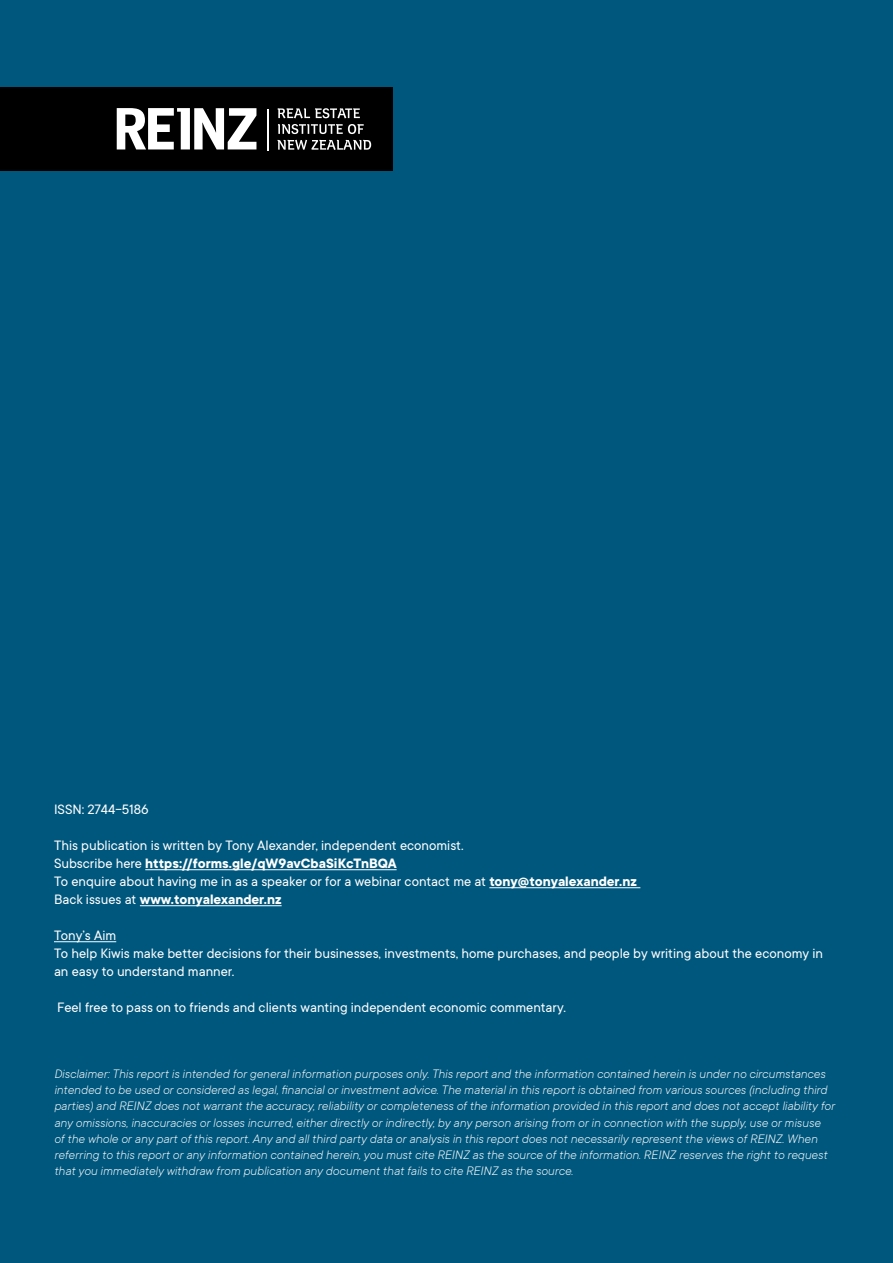
<style>
.page{position:relative;width:893px;height:1263px;background:#00577d}
.page>*{position:absolute;margin:0;border:0;box-sizing:border-box;transform-origin:0 0}
.t1{font:15px/18px "TT Commons";color:#fff}
.t2{font:700 15px "TT Commons";color:#fff}
.t3{font:italic 300 13.5px/16.2px "TT Commons";color:#fff}
.s1{font-weight:400}
.s2{font-weight:700}
</style>
<div class="page">
<hr style="left:145px;top:869px;width:252px;height:1px;background:#fff">
<hr style="left:489px;top:887px;width:151px;height:1px;background:#fff">
<hr style="left:140px;top:905px;width:142px;height:1px;background:#fff">
<hr style="left:54px;top:941px;width:62px;height:1px;background:#fff">
<div style="left:0;top:87px;width:392px;height:83px;background:#000"></div>
<svg style="left:117px;top:108px;width:139px;height:41px"></svg>
<hr style="left:267px;top:109px;width:2px;height:42px;background:#fff">
<svg style="left:278px;top:108px;width:82px;height:10px"></svg>
<svg style="left:278px;top:124px;width:86px;height:10px"></svg>
<svg style="left:277px;top:140px;width:94px;height:10px"></svg>
<p class="t1" style="left:54px;top:801px;width:96px">ISSN: 2744-5186</p>
<p class="t1" style="left:54px;top:837px;width:411px">This publication is written by Tony Alexander, independent economist.</p>
<p class="t2" style="left:54px;top:855px;width:344px"><span class="s1">Subscribe here</span> https://forms.gle/qW9avCbaSiKcTnBQA</p>
<p class="t1" style="left:54px;top:873px;width:584px">To enquire about having me in as a speaker or for a webinar contact me at <span class="s2">tony@tonyalexander.nz</span></p>
<p class="t2" style="left:54px;top:891px;width:229px"><span class="s1">Back issues at</span> www.tonyalexander.nz</p>
<p class="t1" style="left:54px;top:927px;width:64px">Tony’s Aim</p>
<p class="t1" style="left:54px;top:945px;width:771px">To help Kiwis make better decisions for their businesses, investments, home purchases, and people by writing about the economy in an easy to understand manner.</p>
<p class="t1" style="left:57px;top:999px;width:510px">Feel free to pass on to friends and clients wanting independent economic commentary.</p>
<p class="t3" style="left:54px;top:1065px;width:782px">Disclaimer: This report is intended for general information purposes only. This report and the information contained herein is under no circumstances intended to be used or considered as legal, financial or investment advice. The material in this report is obtained from various sources (including third parties) and REINZ does not warrant the accuracy, reliability or completeness of the information provided in this report and does not accept liability for any omissions, inaccuracies or losses incurred, either directly or indirectly, by any person arising from or in connection with the supply, use or misuse<br>of the whole or any part of this report. Any and all third party data or analysis in this report does not necessarily represent the views of REINZ. When referring to this report or any information contained herein, you must cite REINZ as the source of the information. REINZ reserves the right to request that you immediately withdraw from publication any document that fails to cite REINZ as the source.</p>
</div>
